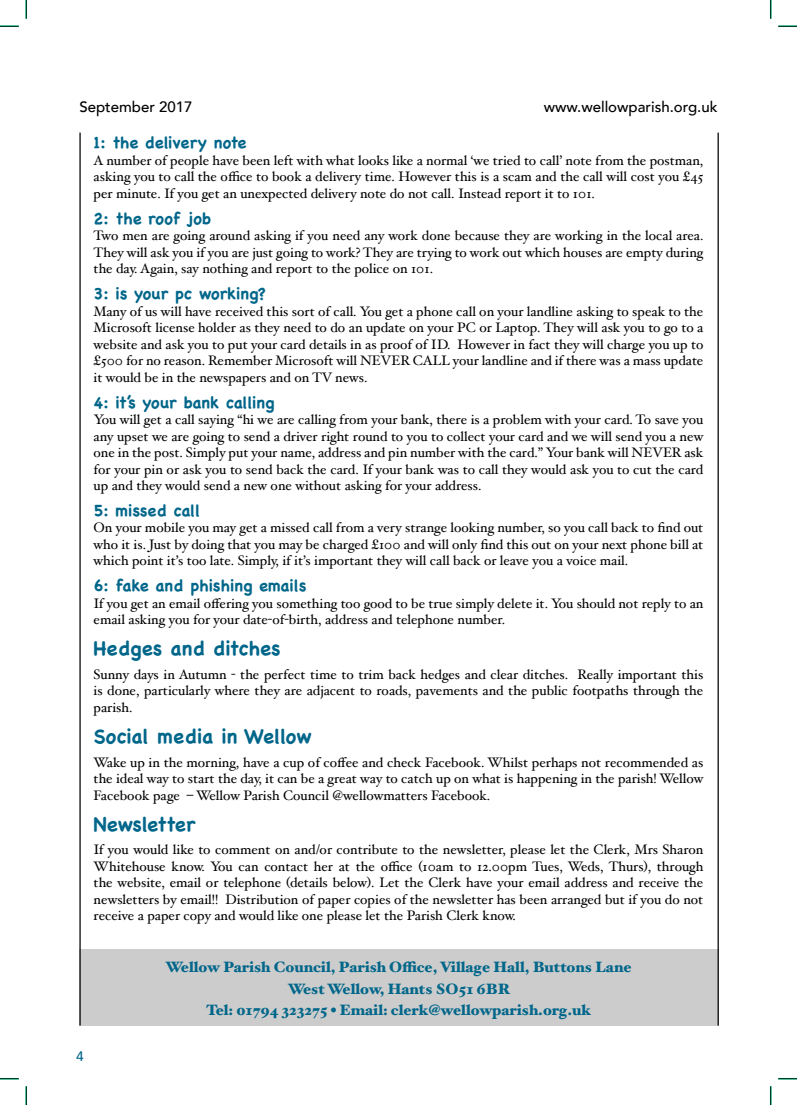
<style>
.page{position:relative;width:797px;height:1105px;background:#fff}
.page>*{position:absolute;margin:0;border:0;box-sizing:border-box;transform-origin:0 0}
.t1{font:700 20px "Chalkboard";color:#00668a}
.t2{font:700 16.25px "Chalkboard";color:#00668a}
.t3{font:900 15px/21.5px "Hoefler Text";color:#00668a;text-align:center}
.t4{font:500 15px "Avenir";color:#000}
.t5{font:13.75px/16.5px "Hoefler Text";color:#000;text-align:justify}
.t6{font:500 13.75px "Avenir";color:#00668a}
</style>
<div class="page">
<div style="left:79px;top:949px;width:639px;height:76px;background:#ccc"></div>
<hr style="left:79px;top:133px;width:2px;height:892px;background:#000">
<hr style="left:717px;top:133px;width:1px;height:892px;background:#000">
<svg style="left:0;top:25px;width:19px;height:2px"></svg>
<svg style="left:778px;top:25px;width:19px;height:2px"></svg>
<svg style="left:0;top:1078px;width:19px;height:1px"></svg>
<svg style="left:778px;top:1078px;width:19px;height:1px"></svg>
<svg style="left:25px;top:0;width:2px;height:19px"></svg>
<svg style="left:25px;top:1086px;width:2px;height:19px"></svg>
<svg style="left:770px;top:0;width:1px;height:19px"></svg>
<svg style="left:770px;top:1086px;width:1px;height:19px"></svg>
<p class="t4" style="left:79px;top:101px;width:115px">September 2017</p>
<p class="t4" style="left:544px;top:101px;width:175px">www.wellowparish.org.uk</p>
<p class="t2" style="left:94px;top:134px;width:154px">1: the delivery note</p>
<p class="t5" style="left:94px;top:152px;width:611px">A number of people have been left with what looks like a normal ‘we tried to call’ note from the postman, asking you to call the office to book a delivery time. However this is a scam and the call will cost you £45 per minute. If you get an unexpected delivery note do not call. Instead report it to 101.</p>
<p class="t2" style="left:94px;top:209px;width:119px">2: the roof job</p>
<p class="t5" style="left:94px;top:228px;width:611px">Two men are going around asking if you need any work done because they are working in the local area.<br>They will ask you if you are just going to work? They are trying to work out which houses are empty during the day. Again, say nothing and report to the police on 101.</p>
<p class="t2" style="left:94px;top:284px;width:174px">3: is your pc working?</p>
<p class="t5" style="left:94px;top:304px;width:611px">Many of us will have received this sort of call. You get a phone call on your landline asking to speak to the Microsoft license holder as they need to do an update on your PC or Laptop. They will ask you to go to a website and ask you to put your card details in as proof of ID. However in fact they will charge you up to £500 for no reason. Remember Microsoft will NEVER CALL your landline and if there was a mass update it would be in the newspapers and on TV news.</p>
<p class="t2" style="left:94px;top:393px;width:182px">4: it’s your bank calling</p>
<p class="t5" style="left:94px;top:411px;width:611px">You will get a call saying “hi we are calling from your bank, there is a problem with your card. To save you any upset we are going to send a driver right round to you to collect your card and we will send you a new one in the post. Simply put your name, address and pin number with the card.” Your bank will NEVER ask for your pin or ask you to send back the card. If your bank was to call they would ask you to cut the card up and they would send a new one without asking for your address.</p>
<p class="t2" style="left:94px;top:501px;width:108px">5: missed call</p>
<p class="t5" style="left:94px;top:519px;width:611px">On your mobile you may get a missed call from a very strange looking number, so you call back to find out who it is. Just by doing that you may be charged £100 and will only find this out on your next phone bill at which point it’s too late. Simply, if it’s important they will call back or leave you a voice mail.</p>
<p class="t2" style="left:94px;top:576px;width:214px">6: fake and phishing emails</p>
<p class="t5" style="left:94px;top:595px;width:611px">If you get an email offering you something too good to be true simply delete it. You should not reply to an email asking you for your date-of-birth, address and telephone number.</p>
<h1 class="t1" style="left:94px;top:637px;width:188px">Hedges and ditches</h1>
<p class="t5" style="left:94px;top:666px;width:611px">Sunny days in Autumn - the perfect time to trim back hedges and clear ditches. Really important this is done, particularly where they are adjacent to roads, pavements and the public footpaths through the parish.</p>
<h1 class="t1" style="left:94px;top:725px;width:219px">Social media in Wellow</h1>
<p class="t5" style="left:94px;top:754px;width:611px">Wake up in the morning, have a cup of coffee and check Facebook. Whilst perhaps not recommended as the ideal way to start the day, it can be a great way to catch up on what is happening in the parish! Wellow Facebook page – Wellow Parish Council @wellowmatters Facebook.</p>
<h1 class="t1" style="left:94px;top:812px;width:103px">Newsletter</h1>
<p class="t5" style="left:94px;top:841px;width:611px">If you would like to comment on and/or contribute to the newsletter, please let the Clerk, Mrs Sharon Whitehouse know. You can contact her at the office (10am to 12.00pm Tues, Weds, Thurs), through the website, email or telephone (details below). Let the Clerk have your email address and receive the newsletters by email!! Distribution of paper copies of the newsletter has been arranged but if you do not receive a paper copy and would like one please let the Parish Clerk know.</p>
<p class="t3" style="left:165px;top:956px;width:467px">Wellow Parish Council, Parish Office, Village Hall, Buttons Lane<br>West Wellow, Hants SO51 6BR<br>Tel: 01794 323275 • Email: clerk@wellowparish.org.uk</p>
<p class="t6" style="left:76px;top:1050px;width:9px">4</p>
</div>
